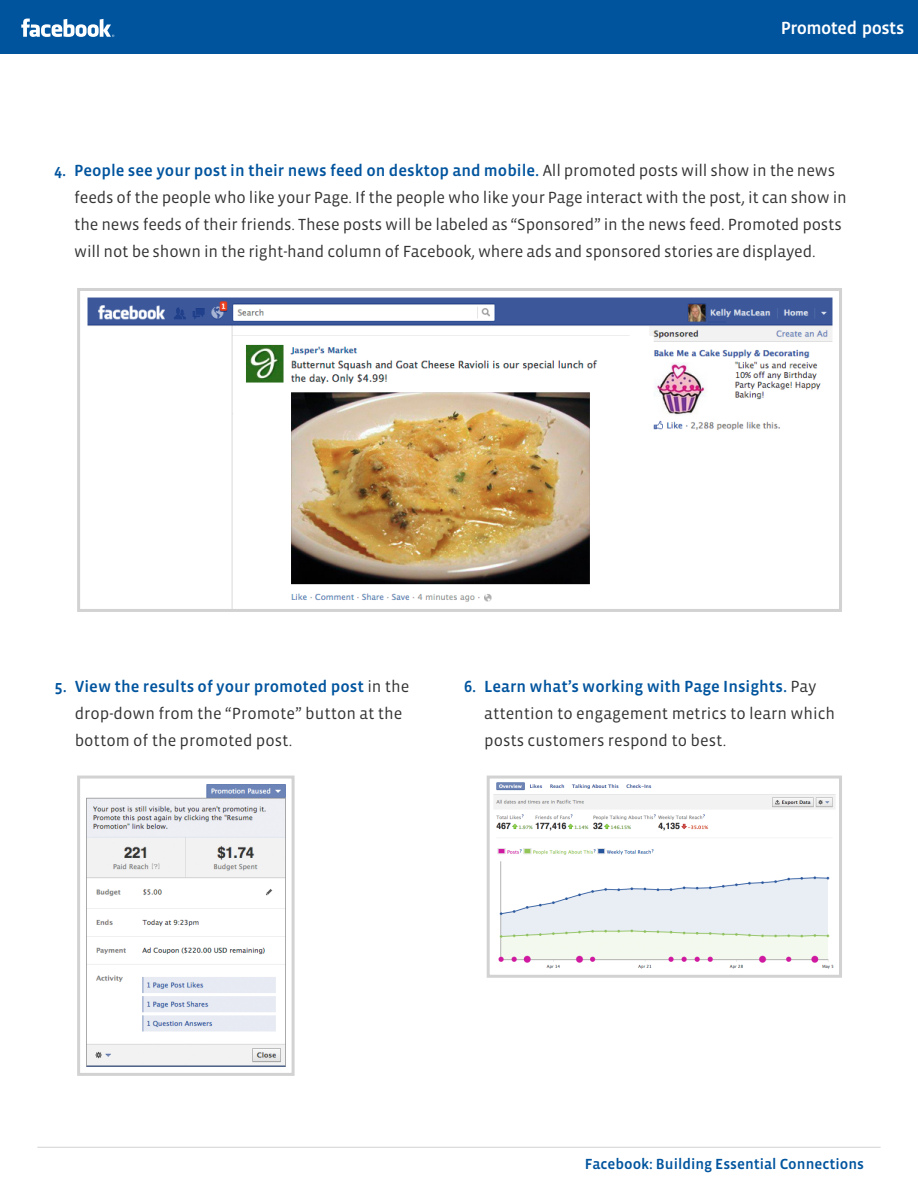
<style>
.page{position:relative;width:918px;height:1188px;background:#fff}
.page>*{position:absolute;margin:0;border:0;box-sizing:border-box;transform-origin:0 0}
.t1{font:500 18px "Vista Sans OT";letter-spacing:-.03em;color:#fff}
.t2{font:16.5px/27px "Vista Sans OT";letter-spacing:-.01em;color:#333}
.t3{font:500 15px "Vista Sans OT";color:#00549e}
.s1{font-weight:500;color:#00549e}
</style>
<div class="page">
<div style="left:0;top:0;width:918px;height:54px;background:#00549e"></div>
<svg style="left:21px;top:19px;width:93px;height:18px"></svg>
<hr style="left:37px;top:1147px;width:844px;height:1px;background:#d2d2d2">
<img style="left:77px;top:288px;width:765px;height:324px">
<svg style="left:77px;top:775px;width:218px;height:301px"></svg>
<svg style="left:486px;top:775px;width:356px;height:203px"></svg>
<p class="t1" style="left:781px;top:18px;width:125px">Promoted posts</p>
<p class="t2" style="left:74px;top:157px;width:774px;text-indent:-20px"><span class="s1">4. People see your post in their news feed on desktop and mobile.</span> All promoted posts will show in the news feeds of the people who like your Page. If the people who like your Page interact with the post, it can show in the news feeds of their friends. These posts will be labeled as “Sponsored” in the news feed. Promoted posts will not be shown in the right-hand column of Facebook, where ads and sponsored stories are displayed.</p>
<p class="t2" style="left:75px;top:673px;width:336px;text-indent:-20px"><span class="s1">5. View the results of your promoted post</span> in the drop-down from the “Promote” button at the bottom of the promoted post.</p>
<p class="t2" style="left:484px;top:673px;width:352px;text-indent:-20px"><span class="s1">6. Learn what’s working with Page Insights.</span> Pay attention to engagement metrics to learn which posts customers respond to best.</p>
<p class="t3" style="left:585px;top:1156px;width:281px">Facebook: Building Essential Connections</p>
</div>
